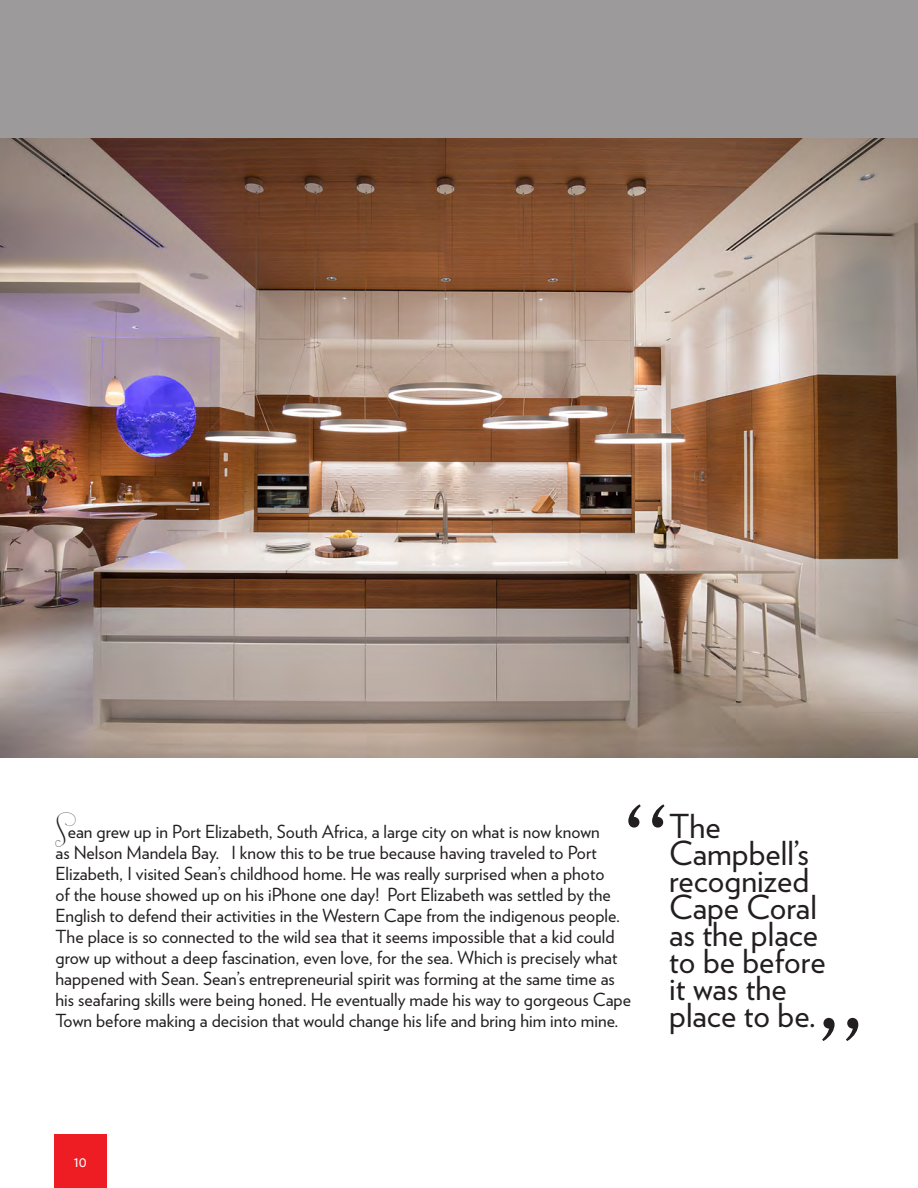
<style>
.page{position:relative;width:918px;height:1188px;background:#fff}
.page>*{position:absolute;margin:0;border:0;box-sizing:border-box;transform-origin:0 0}
.t1{font:108px "Verlag";color:#231f20}
.Paragraph_Style_1{font:33px/27px "Verlag";color:#231f20}
.t2{font:18px/21px "Verlag";color:#231f20}
.t3{font:15px "Verlag";color:#fff}
.s1{font-family:"Beforethe Rain"}
</style>
<div class="page">
<img style="left:0;top:138px;width:918px;height:619px">
<div style="left:54px;top:1134px;width:52px;height:54px;background:#ee1d23"></div>
<div style="left:0;top:0;width:918px;height:138px;background:#9c9a9b"></div>
<p class="t1" style="left:670px;top:937px;width:49px;rotate:-180deg">,,</p>
<p class="t2" style="left:55px;top:820px;width:577px"><span class="s1">S</span>ean grew up in Port Elizabeth, South Africa, a large city on what is now known<br>as Nelson Mandela Bay. I know this to be true because having traveled to Port Elizabeth, I visited Sean’s childhood home. He was really surprised when a photo<br>of the house showed up on his iPhone one day! Port Elizabeth was settled by the English to defend their activities in the Western Cape from the indigenous people.<br>The place is so connected to the wild sea that it seems impossible that a kid could grow up without a deep fascination, even love, for the sea. Which is precisely what happened with Sean. Sean’s entrepreneurial spirit was forming at the same time as his seafaring skills were being honed. He eventually made his way to gorgeous Cape Town before making a decision that would change his life and bring him into mine.</p>
<p class="Paragraph_Style_1" style="left:669px;top:811px;width:158px">The<br>Campbell’s recognized<br>Cape Coral as the place to be before it was the place to be.</p>
<p class="t1" style="left:817px;top:908px;width:49px">,,</p>
<p class="t3" style="left:74px;top:1150px;width:15px">10</p>
</div>
